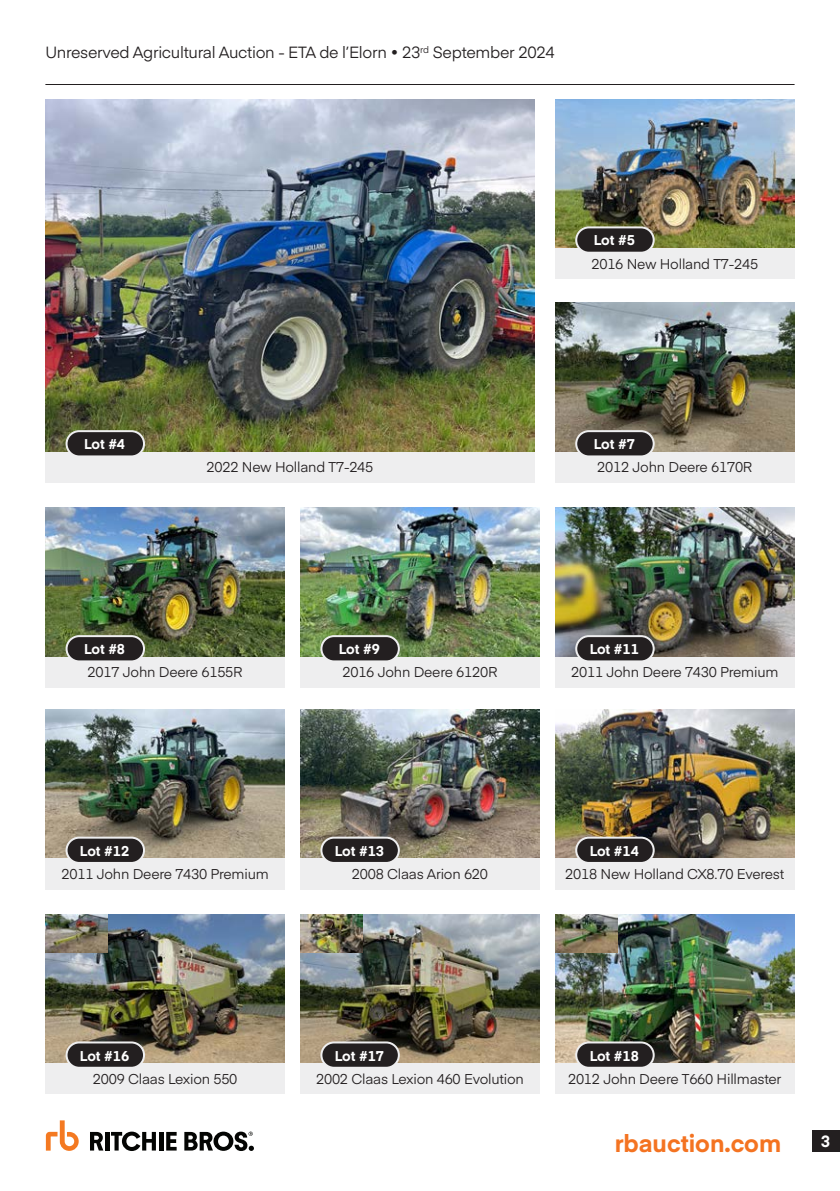
<style>
.page{position:relative;width:840px;height:1191px;background:#fff}
.page>*{position:absolute;margin:0;border:0;box-sizing:border-box;transform-origin:0 0}
.t1{font:700 24px "Eina 01";color:#f47321}
.t2{font:16px "Eina 01";letter-spacing:-.02em;color:#231f20}
.t3{font:700 16px "Eina 01";color:#fff}
.t4{font:14px "Eina 01";letter-spacing:-.015em;color:#231f20}
.t5{font:700 14px "Eina 01";color:#fff}
</style>
<div class="page">
<svg style="left:46px;top:1120px;width:33px;height:30px"></svg>
<svg style="left:90px;top:1132px;width:13px;height:18px"></svg>
<hr style="left:105px;top:1132px;width:4px;height:18px;background:#040503">
<svg style="left:111px;top:1131px;width:45px;height:20px"></svg>
<hr style="left:159px;top:1132px;width:4px;height:18px;background:#040503">
<svg style="left:166px;top:1132px;width:10px;height:18px"></svg>
<svg style="left:184px;top:1131px;width:70px;height:20px"></svg>
<div style="left:811px;top:1130px;width:28px;height:21px;background:#231f20"></div>
<hr style="left:45px;top:84px;width:749px;height:1px;background:#231f20">
<div style="left:45px;top:451px;width:489px;height:31px;background:#eeeeef"></div>
<img style="left:45px;top:99px;width:489px;height:352px">
<div style="left:66px;top:431px;width:78px;height:25px;background:#231f20;border-radius:13px"></div>
<div style="left:65px;top:430px;width:80px;height:27px;border:2px solid #eeeeef;border-radius:13px"></div>
<div style="left:45px;top:656px;width:240px;height:31px;background:#eeeeef"></div>
<div style="left:45px;top:858px;width:240px;height:31px;background:#eeeeef"></div>
<div style="left:45px;top:1062px;width:240px;height:32px;background:#eeeeef"></div>
<div style="left:554px;top:656px;width:240px;height:31px;background:#eeeeef"></div>
<div style="left:554px;top:451px;width:240px;height:31px;background:#eeeeef"></div>
<div style="left:554px;top:248px;width:240px;height:31px;background:#eeeeef"></div>
<div style="left:554px;top:858px;width:240px;height:31px;background:#eeeeef"></div>
<div style="left:554px;top:1062px;width:240px;height:32px;background:#eeeeef"></div>
<div style="left:300px;top:656px;width:239px;height:31px;background:#eeeeef"></div>
<div style="left:300px;top:858px;width:239px;height:31px;background:#eeeeef"></div>
<div style="left:300px;top:1062px;width:239px;height:32px;background:#eeeeef"></div>
<img style="left:45px;top:508px;width:240px;height:148px">
<img style="left:45px;top:709px;width:240px;height:148px">
<img style="left:45px;top:914px;width:240px;height:148px">
<img style="left:555px;top:508px;width:239px;height:148px">
<img style="left:555px;top:303px;width:239px;height:148px">
<img style="left:555px;top:99px;width:239px;height:148px">
<img style="left:555px;top:709px;width:239px;height:148px">
<img style="left:555px;top:914px;width:239px;height:148px">
<img style="left:300px;top:508px;width:239px;height:148px">
<img style="left:300px;top:709px;width:239px;height:148px">
<img style="left:300px;top:914px;width:239px;height:148px">
<div style="left:66px;top:636px;width:78px;height:25px;background:#231f20;border-radius:13px"></div>
<div style="left:65px;top:635px;width:80px;height:27px;border:2px solid #eeeeef;border-radius:13px"></div>
<div style="left:66px;top:837px;width:78px;height:26px;background:#231f20;border-radius:13px"></div>
<div style="left:65px;top:836px;width:80px;height:28px;border:2px solid #eeeeef;border-radius:13px"></div>
<div style="left:66px;top:1042px;width:78px;height:25px;background:#231f20;border-radius:13px"></div>
<div style="left:65px;top:1041px;width:80px;height:27px;border:2px solid #eeeeef;border-radius:13px"></div>
<div style="left:576px;top:636px;width:77px;height:25px;background:#231f20;border-radius:13px"></div>
<div style="left:575px;top:635px;width:79px;height:27px;border:2px solid #eeeeef;border-radius:13px"></div>
<div style="left:576px;top:431px;width:77px;height:25px;background:#231f20;border-radius:13px"></div>
<div style="left:575px;top:430px;width:79px;height:27px;border:2px solid #eeeeef;border-radius:13px"></div>
<div style="left:576px;top:227px;width:77px;height:26px;background:#231f20;border-radius:13px"></div>
<div style="left:575px;top:226px;width:79px;height:28px;border:2px solid #eeeeef;border-radius:13px"></div>
<div style="left:576px;top:837px;width:77px;height:26px;background:#231f20;border-radius:13px"></div>
<div style="left:575px;top:836px;width:79px;height:28px;border:2px solid #eeeeef;border-radius:13px"></div>
<div style="left:576px;top:1042px;width:77px;height:25px;background:#231f20;border-radius:13px"></div>
<div style="left:575px;top:1041px;width:79px;height:27px;border:2px solid #eeeeef;border-radius:13px"></div>
<div style="left:321px;top:636px;width:77px;height:25px;background:#231f20;border-radius:13px"></div>
<div style="left:320px;top:635px;width:79px;height:27px;border:2px solid #eeeeef;border-radius:13px"></div>
<div style="left:321px;top:837px;width:77px;height:26px;background:#231f20;border-radius:13px"></div>
<div style="left:320px;top:836px;width:79px;height:28px;border:2px solid #eeeeef;border-radius:13px"></div>
<div style="left:321px;top:1042px;width:77px;height:25px;background:#231f20;border-radius:13px"></div>
<div style="left:320px;top:1041px;width:79px;height:27px;border:2px solid #eeeeef;border-radius:13px"></div>
<img style="left:555px;top:914px;width:62px;height:39px">
<img style="left:300px;top:914px;width:62px;height:39px">
<img style="left:45px;top:914px;width:63px;height:39px">
<p class="t2" style="left:45px;top:41px;width:510px">Unreserved Agricultural Auction - ETA de l’Elorn • 23<sup>rd</sup> September 2024</p>
<p class="t5" style="left:84px;top:434px;width:43px">Lot #4</p>
<p class="t4" style="left:206px;top:457px;width:168px">2022 New Holland T7-245</p>
<p class="t5" style="left:593px;top:230px;width:43px">Lot #5</p>
<p class="t4" style="left:591px;top:253px;width:168px">2016 New Holland T7-245</p>
<p class="t5" style="left:593px;top:434px;width:43px">Lot #7</p>
<p class="t4" style="left:597px;top:457px;width:156px">2012 John Deere 6170R</p>
<p class="t5" style="left:84px;top:639px;width:43px">Lot #8</p>
<p class="t5" style="left:339px;top:639px;width:43px">Lot #9</p>
<p class="t5" style="left:589px;top:639px;width:51px">Lot #11</p>
<p class="t4" style="left:88px;top:662px;width:156px">2017 John Deere 6155R</p>
<p class="t4" style="left:342px;top:662px;width:156px">2016 John Deere 6120R</p>
<p class="t4" style="left:571px;top:662px;width:209px">2011 John Deere 7430 Premium</p>
<p class="t5" style="left:80px;top:840px;width:51px">Lot #12</p>
<p class="t5" style="left:334px;top:840px;width:51px">Lot #13</p>
<p class="t5" style="left:589px;top:840px;width:51px">Lot #14</p>
<p class="t4" style="left:61px;top:863px;width:209px">2011 John Deere 7430 Premium</p>
<p class="t4" style="left:352px;top:863px;width:137px">2008 Claas Arion 620</p>
<p class="t4" style="left:565px;top:863px;width:220px">2018 New Holland CX8.70 Everest</p>
<p class="t5" style="left:80px;top:1045px;width:51px">Lot #16</p>
<p class="t4" style="left:93px;top:1068px;width:146px">2009 Claas Lexion 550</p>
<p class="t5" style="left:334px;top:1045px;width:51px">Lot #17</p>
<p class="t4" style="left:316px;top:1068px;width:209px">2002 Claas Lexion 460 Evolution</p>
<p class="t5" style="left:589px;top:1045px;width:51px">Lot #18</p>
<p class="t4" style="left:567px;top:1068px;width:215px">2012 John Deere T660 Hillmaster</p>
<p class="t1" style="left:614px;top:1125px;width:168px">rbauction.com</p>
<p class="t3" style="left:820px;top:1129px;width:11px">3</p>
</div>
